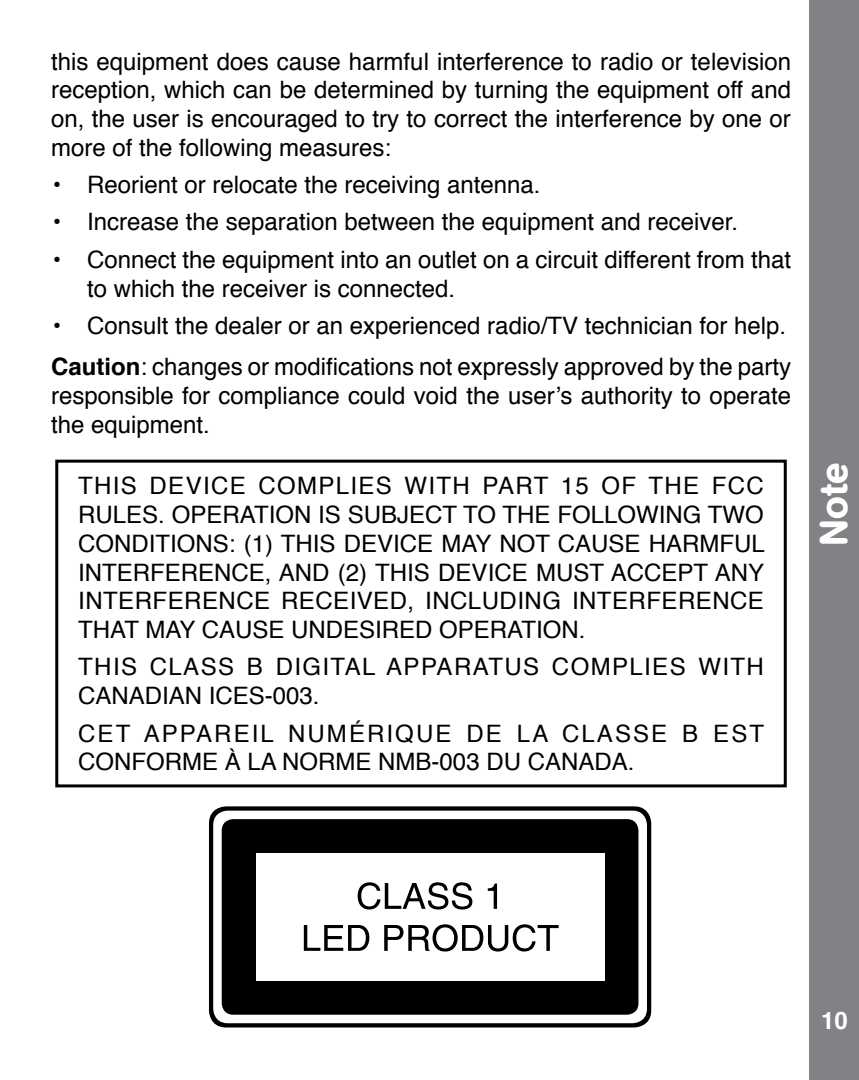
<style>
.page{position:relative;width:859px;height:1080px;background:#fff}
.page>*{position:absolute;margin:0;border:0;box-sizing:border-box;transform-origin:0 0}
.t1{font:500 39px "AG Book Rounded";color:#fff}
.t2{font:24px/28.8px "Helvetica";color:#000}
.t3{font:24px/28.8px "Helvetica";letter-spacing:.085em;color:#000}
.t4{font:24px/28.8px "Helvetica";letter-spacing:.06em;color:#000}
.t5{font:700 24px "Helvetica";color:#fff}
.s1{font-weight:700}
</style>
<div class="page">
<div style="left:809px;top:0;width:50px;height:1080px;background:#808285"></div>
<div style="left:55px;top:460px;width:732px;height:327px;border:3px solid #000"></div>
<svg style="left:209px;top:806px;width:442px;height:221px;background:#131313"></svg>
<div style="left:213px;top:811px;width:434px;height:212px;background:#fff;border-radius:14px"></div>
<div style="left:222px;top:819px;width:416px;height:196px;background:#000;border-radius:11px"></div>
<div style="left:256px;top:853px;width:348px;height:128px;background:#fff"></div>
<svg style="left:358px;top:882px;width:139px;height:28px"></svg>
<svg style="left:304px;top:924px;width:255px;height:28px"></svg>
<p class="t2" style="left:51px;top:48px;width:741px;text-align:justify">this equipment does cause harmful interference to radio or television reception, which can be determined by turning the equipment off and on, the user is encouraged to try to correct the interference by one or more of the following measures:</p>
<p class="t2" style="left:51px;top:172px;width:491px">• Reorient or relocate the receiving antenna.</p>
<p class="t2" style="left:51px;top:209px;width:689px">• Increase the separation between the equipment and receiver.</p>
<p class="t2" style="left:87px;top:246px;width:705px;text-indent:-36px">• Connect the equipment into an outlet on a circuit different from that to which the receiver is connected.</p>
<p class="t2" style="left:51px;top:306px;width:741px;line-height:41.4px">• Consult the dealer or an experienced radio/TV technician for help.<br><span class="s1">Caution</span>: changes or modifications not expressly approved by the party</p>
<p class="t2" style="left:51px;top:383px;width:741px">responsible for compliance could void the user’s authority to operate the equipment.</p>
<p class="t2" style="left:78px;top:473px;width:688px;text-align:justify">THIS DEVICE COMPLIES WITH PART 15 OF THE FCC RULES. OPERATION IS SUBJECT TO THE FOLLOWING TWO CONDITIONS: (1) THIS DEVICE MAY NOT CAUSE HARMFUL INTERFERENCE, AND (2) THIS DEVICE MUST ACCEPT ANY INTERFERENCE RECEIVED, INCLUDING INTERFERENCE THAT MAY CAUSE UNDESIRED OPERATION.</p>
<p class="t4" style="left:78px;top:654px;width:687px">THIS CLASS B DIGITAL APPARATUS COMPLIES WITH<br>CANADIAN ICES-003.</p>
<p class="t3" style="left:78px;top:720px;width:687px">CET APPAREIL NUMÉRIQUE DE LA CLASSE B EST<br>CONFORME À LA NORME NMB-003 DU CANADA.</p>
<h1 class="t1" style="left:811px;top:546px;width:84px;rotate:-90deg">Note</h1>
<p class="t5" style="left:821px;top:1004px;width:28px">10</p>
</div>
